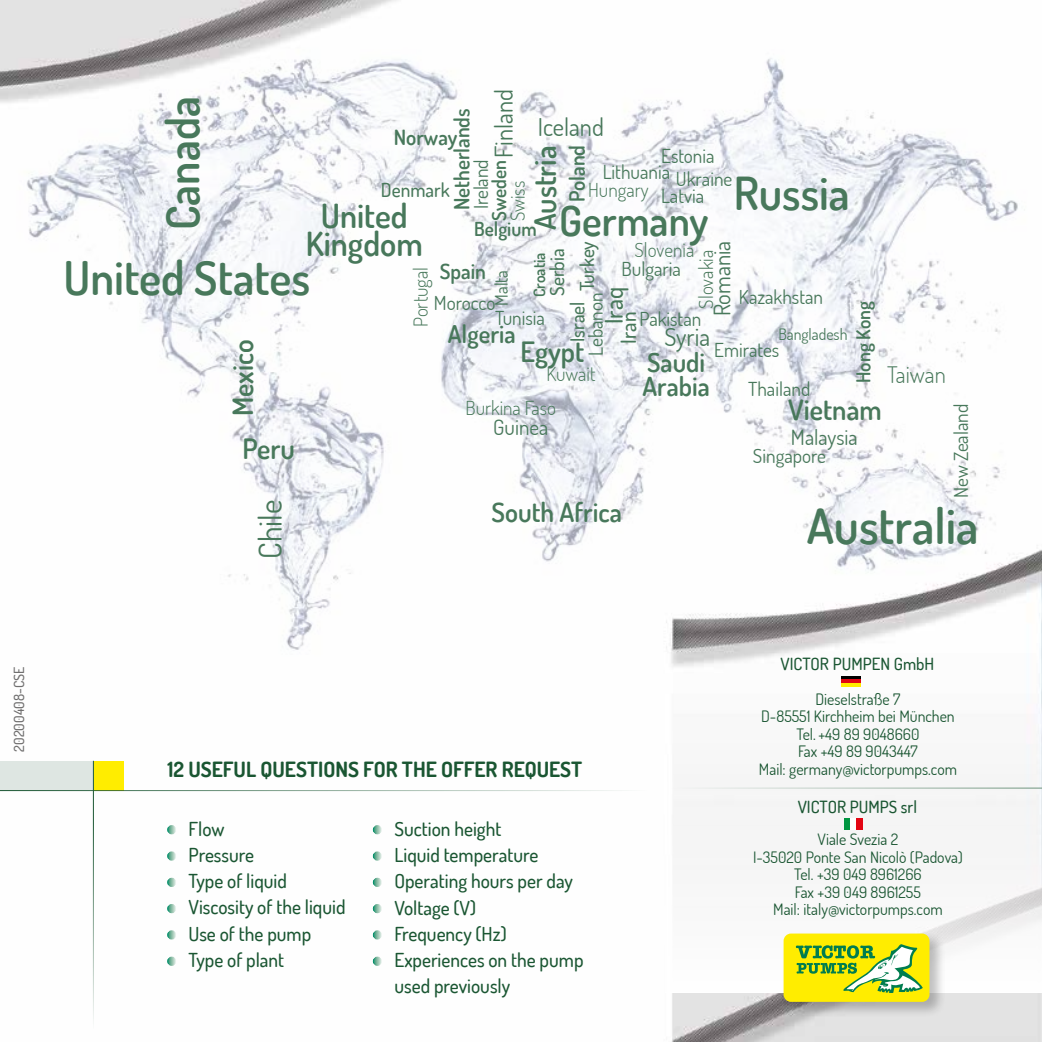
<style>
.page{position:relative;width:1042px;height:1042px;background:#fff}
.page>*{position:absolute;margin:0;border:0;box-sizing:border-box;transform-origin:0 0}
.t1{font:600 48.65px "Dosis";color:#48785b}
.t2{font:600 46.38px "Dosis";color:#48785b}
.t3{font:600 45.5px "Dosis";color:#48785b}
.t4{font:600 41.48px "Dosis";color:#48785b}
.t5{font:600 33.25px/28px "Dosis";color:#48785b;text-align:center}
.t6{font:31.5px "Dosis";color:#48785b}
.t7{font:600 29.75px "Dosis";color:#48785b}
.t8{font:600 28px "Dosis";color:#48785b}
.t9{font:600 26.6px "Dosis";color:#48785b}
.t10{font:600 26.25px/24.5px "Dosis";color:#48785b}
.t11{font:24.5px "Dosis";color:#48785b}
.t12{font:600 24.5px "Dosis";color:#48785b}
.t13{font:500 24.5px "Dosis";color:#48785b}
.t14{font:22.75px "Dosis";color:#48785b}
.t15{font:300 22.75px "Dosis";color:#48785b}
.t16{font:700 21px "Dosis";color:#1a5632}
.t17{font:600 21px "Dosis";color:#48785b}
.t18{font:21px "Dosis";color:#48785b}
.t19{font:500 21px "Dosis";color:#48785b}
.t20{font:500 19.25px/26.2px "Dosis";color:#1a5632}
.t21{font:19.25px "Dosis";color:#48785b}
.t22{font:300 19.25px "Dosis";color:#48785b}
.t23{font:500 19.25px "Dosis";color:#48785b}
.t24{font:600 19.25px "Dosis";color:#48785b}
.t25{font:17.5px "Dosis";color:#48785b}
.t26{font:500 16.8px "Dosis";color:#1a5632}
.t27{font:15.75px/17.5px "Dosis";color:#1a5632;text-align:center}
.t28{font:15.75px "Dosis";color:#48785b}
.t29{font:600 15.75px "Dosis";color:#48785b}
.t30{font:500 14px "Dosis";color:#706f6f}
</style>
<div class="page">
<img style="left:0;top:0;width:1042px;height:1042px">
<img style="left:0;top:30px;width:1042px;height:645px">
<svg style="left:168px;top:825px;width:8px;height:9px"></svg>
<div style="left:167px;top:825px;width:9px;height:9px;border:1px solid #fff;border-radius:50%"></div>
<svg style="left:373px;top:825px;width:8px;height:9px"></svg>
<div style="left:373px;top:825px;width:9px;height:9px;border:1px solid #fff;border-radius:50%"></div>
<svg style="left:168px;top:852px;width:8px;height:8px"></svg>
<div style="left:167px;top:852px;width:9px;height:8px;border:1px solid #fff;border-radius:50%"></div>
<svg style="left:373px;top:852px;width:8px;height:8px"></svg>
<div style="left:373px;top:852px;width:9px;height:8px;border:1px solid #fff;border-radius:50%"></div>
<svg style="left:168px;top:878px;width:8px;height:8px"></svg>
<div style="left:167px;top:878px;width:9px;height:8px;border:1px solid #fff;border-radius:50%"></div>
<svg style="left:373px;top:878px;width:8px;height:8px"></svg>
<div style="left:373px;top:878px;width:9px;height:8px;border:1px solid #fff;border-radius:50%"></div>
<svg style="left:168px;top:904px;width:8px;height:8px"></svg>
<div style="left:167px;top:904px;width:9px;height:9px;border:1px solid #fff;border-radius:50%"></div>
<svg style="left:373px;top:904px;width:8px;height:8px"></svg>
<div style="left:373px;top:904px;width:9px;height:9px;border:1px solid #fff;border-radius:50%"></div>
<svg style="left:168px;top:931px;width:8px;height:8px"></svg>
<div style="left:167px;top:930px;width:9px;height:9px;border:1px solid #fff;border-radius:50%"></div>
<svg style="left:373px;top:931px;width:8px;height:8px"></svg>
<div style="left:373px;top:930px;width:9px;height:9px;border:1px solid #fff;border-radius:50%"></div>
<svg style="left:168px;top:957px;width:8px;height:8px"></svg>
<div style="left:167px;top:957px;width:9px;height:8px;border:1px solid #fff;border-radius:50%"></div>
<svg style="left:373px;top:957px;width:8px;height:8px"></svg>
<div style="left:373px;top:957px;width:9px;height:8px;border:1px solid #fff;border-radius:50%"></div>
<div style="left:94px;top:761px;width:30px;height:29px;background:#ffed00"></div>
<div style="left:0;top:761px;width:93px;height:29px;background:#dee6e2"></div>
<hr style="left:0;top:790px;width:647px;height:1px;background:#1a5632">
<hr style="left:93px;top:761px;width:1px;height:268px;background:#1a5632">
<div style="left:666px;top:680px;width:376px;height:312px;background:#f7f7f7"></div>
<div style="left:781px;top:931px;width:165px;height:87px;background:#000;opacity:.25"></div>
<div style="left:783px;top:933px;width:146px;height:69px;background:#ffed00;border-radius:7px"></div>
<svg style="left:796px;top:944px;width:127px;height:49px"></svg>
<svg style="left:841px;top:675px;width:19px;height:4px"></svg>
<hr style="left:841px;top:679px;width:19px;height:4px;background:#e30613">
<hr style="left:841px;top:683px;width:19px;height:4px;background:#ffed00">
<div style="left:845px;top:818px;width:6px;height:11px;background:#009641"></div>
<div style="left:851px;top:818px;width:6px;height:11px;background:#fff"></div>
<div style="left:857px;top:818px;width:6px;height:11px;background:#e30613"></div>
<p class="t30" style="left:10px;top:752px;width:86px;rotate:-90deg">20200408-CSE</p>
<h3 class="t11" style="left:488px;top:158px;width:70px;rotate:-90deg">Finland</h3>
<h3 class="t3" style="left:153px;top:230px;width:135px;rotate:-90deg">Canada</h3>
<h3 class="t17" style="left:448px;top:210px;width:103px;rotate:-90deg">Netherlands</h3>
<h3 class="t11" style="left:538px;top:111px;width:68px">Iceland</h3>
<h3 class="t17" style="left:394px;top:124px;width:65px">Norway</h3>
<h3 class="t17" style="left:563px;top:202px;width:59px;rotate:-90deg">Poland</h3>
<h3 class="t7" style="left:526px;top:230px;width:86px;rotate:-90deg">Austria</h3>
<p class="t21" style="left:661px;top:143px;width:55px">Estonia</p>
<p class="t21" style="left:468px;top:209px;width:52px;rotate:-90deg">Ireland</p>
<p class="t24" style="left:487px;top:221px;width:62px;rotate:-90deg">Sweden</p>
<p class="t21" style="left:603px;top:159px;width:69px">Lithuania</p>
<p class="t21" style="left:676px;top:166px;width:58px">Ukraine</p>
<h3 class="t3" style="left:734px;top:163px;width:117px">Russia</h3>
<p class="t22" style="left:505px;top:221px;width:41px;rotate:-90deg">Swiss</p>
<p class="t23" style="left:381px;top:177px;width:70px">Denmark</p>
<p class="t22" style="left:588px;top:177px;width:62px">Hungary</p>
<p class="t21" style="left:661px;top:184px;width:45px">Latvia</p>
<h3 class="t5" style="left:306px;top:201px;width:119px">United<br>Kingdom</h3>
<h3 class="t4" style="left:559px;top:194px;width:151px">Germany</h3>
<p class="t24" style="left:474px;top:216px;width:64px">Belgium</p>
<p class="t23" style="left:574px;top:291px;width:52px;rotate:-90deg">Turkey</p>
<h3 class="t14" style="left:707px;top:316px;width:77px;rotate:-90deg">Romania</h3>
<p class="t22" style="left:634px;top:238px;width:61px">Slovenia</p>
<p class="t23" style="left:544px;top:296px;width:49px;rotate:-90deg">Serbia</p>
<p class="t22" style="left:693px;top:308px;width:60px;rotate:-90deg">Slovakia</p>
<p class="t29" style="left:529px;top:297px;width:46px;rotate:-90deg">Croatia</p>
<h2 class="t2" style="left:64px;top:247px;width:248px">United States</h2>
<p class="t21" style="left:621px;top:256px;width:61px">Bulgaria</p>
<h3 class="t17" style="left:440px;top:258px;width:48px">Spain</h3>
<p class="t22" style="left:408px;top:327px;width:62px;rotate:-90deg">Portugal</p>
<p class="t25" style="left:490px;top:306px;width:37px;rotate:-90deg">Malta</p>
<h3 class="t13" style="left:598px;top:324px;width:38px;rotate:-90deg">Iraq</h3>
<p class="t21" style="left:739px;top:284px;width:86px">Kazakhstan</p>
<p class="t21" style="left:583px;top:356px;width:65px;rotate:-90deg">Lebanon</p>
<p class="t21" style="left:434px;top:290px;width:63px">Morocco</p>
<p class="t24" style="left:851px;top:383px;width:83px;rotate:-90deg">Hong Kong</p>
<p class="t23" style="left:565px;top:342px;width:42px;rotate:-90deg">Israel</p>
<p class="t21" style="left:639px;top:306px;width:63px">Pakistan</p>
<p class="t21" style="left:495px;top:306px;width:51px">Tunisia</p>
<h3 class="t19" style="left:615px;top:344px;width:33px;rotate:-90deg">Iran</h3>
<h3 class="t12" style="left:448px;top:318px;width:69px">Algeria</h3>
<h3 class="t11" style="left:664px;top:320px;width:47px">Syria</h3>
<p class="t28" style="left:778px;top:324px;width:71px">Bangladesh</p>
<h3 class="t8" style="left:224px;top:416px;width:78px;rotate:-90deg">Mexico</h3>
<h3 class="t8" style="left:520px;top:333px;width:65px">Egypt</h3>
<p class="t21" style="left:714px;top:338px;width:67px">Emirates</p>
<h3 class="t10" style="left:642px;top:349px;width:69px">Saudi<br>Arabia</h3>
<h3 class="t15" style="left:887px;top:360px;width:60px">Taiwan</h3>
<p class="t22" style="left:546px;top:361px;width:50px">Kuwait</p>
<p class="t21" style="left:748px;top:376px;width:64px">Thailand</p>
<h3 class="t8" style="left:788px;top:392px;width:95px">Vietnam</h3>
<p class="t22" style="left:465px;top:396px;width:92px">Burkina Faso</p>
<h3 class="t18" style="left:493px;top:413px;width:57px">Guinea</h3>
<h3 class="t18" style="left:791px;top:424px;width:68px">Malaysia</h3>
<h3 class="t8" style="left:242px;top:430px;width:54px">Peru</h3>
<p class="t21" style="left:753px;top:443px;width:75px">Singapore</p>
<p class="t21" style="left:948px;top:498px;width:95px;rotate:-90deg">New Zealand</p>
<h3 class="t6" style="left:249px;top:559px;width:61px;rotate:-90deg">Chile</h3>
<h3 class="t9" style="left:491px;top:495px;width:132px">South Africa</h3>
<h3 class="t16" style="left:167px;top:756px;width:416px">12 USEFUL QUESTIONS FOR THE OFFER REQUEST</h3>
<p class="t20" style="left:189px;top:815px;width:159px">Flow<br>Pressure<br>Type of liquid<br>Viscosity of the liquid<br>Use of the pump<br>Type of plant</p>
<p class="t20" style="left:394px;top:815px;width:191px">Suction height<br>Liquid temperature<br>Operating hours per day<br>Voltage (V)<br>Frequency (Hz)<br>Experiences on the pump used previously</p>
<h1 class="t1" style="left:807px;top:495px;width:173px">Australia</h1>
<p class="t26" style="left:780px;top:652px;width:155px">VICTOR PUMPEN GmbH</p>
<p class="t27" style="left:759px;top:690px;width:200px">Dieselstraße 7<br>D-85551 Kirchheim bei München<br>Tel. +49 89 9048660<br>Fax +49 89 9043447<br>Mail: germany@victorpumps.com</p>
<p class="t26" style="left:797px;top:795px;width:121px">VICTOR PUMPS srl</p>
<p class="t27" style="left:753px;top:830px;width:211px">Viale Svezia 2<br>I-35020 Ponte San Nicolò (Padova)<br>Tel. +39 049 8961266<br>Fax +39 049 8961255<br>Mail: italy@victorpumps.com</p>
</div>
